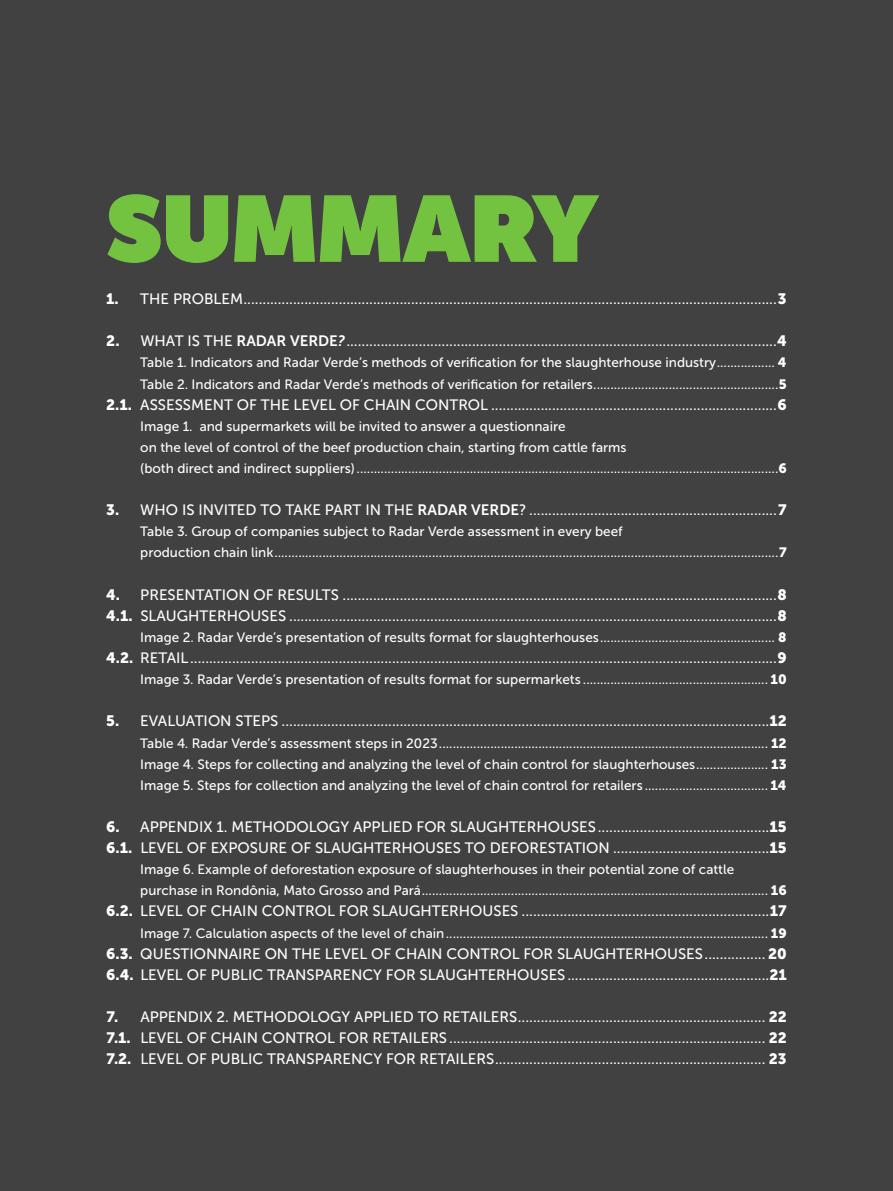
<style>
.page{position:relative;width:893px;height:1191px;background:#414141}
.page>*{position:absolute;margin:0;border:0;box-sizing:border-box;transform-origin:0 0}
.t1{font:900 93px "Museo Sans Display";color:#73c341}
.t2{font:15px/21.1px "Museo Sans 500";color:#fff}
.t3{font:13.5px/21.1px "Museo Sans 500";color:#fff}
.s1{font-family:"Museo Sans 900"}
.s2{font-family:"Museo Sans 700"}
.s3{font-family:"Museo Sans 700";font-style:italic}
</style>
<div class="page">
<h1 class="t1" style="left:106px;top:174px;width:493px">SUMMARY</h1>
<p class="t2" style="left:106px;top:288px;width:682px"><span class="s1">1.</span> THE PROBLEM............................................................................................................................................<span class="s1">3</span></p>
<p class="t2" style="left:106px;top:330px;width:682px"><span class="s1">2.</span> WHAT IS THE <span class="s2">RADAR VERDE</span><span class="s3">?</span>.................................................................................................................<span class="s1">4</span></p>
<p class="t3" style="left:140px;top:352px;width:648px">Table 1. Indicators and Radar Verde’s methods of verification for the slaughterhouse industry................. <span class="s1">4<br></span>Table 2. Indicators and Radar Verde’s methods of verification for retailers......................................................<span class="s1">5</span></p>
<p class="t2" style="left:106px;top:394px;width:682px"><span class="s1">2.1.</span> ASSESSMENT OF THE LEVEL OF CHAIN CONTROL ...........................................................................<span class="s1">6</span></p>
<p class="t3" style="left:140px;top:415px;width:648px">Image 1. and supermarkets will be invited to answer a questionnaire<br>on the level of control of the beef production chain, starting from cattle farms<br>(both direct and indirect suppliers)...........................................................................................................................<span class="s1">6</span></p>
<p class="t2" style="left:106px;top:499px;width:682px"><span class="s1">3.</span> WHO IS INVITED TO TAKE PART IN THE <span class="s2">RADAR VERDE</span>? .................................................................<span class="s1">7</span></p>
<p class="t3" style="left:140px;top:521px;width:648px">Table 3. Group of companies subject to Radar Verde assessment in every beef<br>production chain link...................................................................................................................................................<span class="s1">7</span></p>
<p class="t2" style="left:106px;top:584px;width:682px"><span class="s1">4.</span> PRESENTATION OF RESULTS ..................................................................................................................<span class="s1">8<br>4.1.</span> SLAUGHTERHOUSES ................................................................................................................................<span class="s1">8</span></p>
<p class="t3" style="left:140px;top:627px;width:648px">Image 2. Radar Verde’s presentation of results format for slaughterhouses................................................... <span class="s1">8</span></p>
<p class="t2" style="left:106px;top:647px;width:682px"><span class="s1">4.2.</span> RETAIL..........................................................................................................................................................<span class="s1">9</span></p>
<p class="t3" style="left:140px;top:669px;width:648px">Image 3. Radar Verde’s presentation of results format for supermarkets ...................................................... <span class="s1">10</span></p>
<p class="t2" style="left:106px;top:710px;width:682px"><span class="s1">5.</span> EVALUATION STEPS ................................................................................................................................<span class="s1">12</span></p>
<p class="t3" style="left:140px;top:732px;width:648px;text-align:justify">Table 4. Radar Verde’s assessment steps in 2023................................................................................................ <span class="s1">12<br></span>Image 4. Steps for collecting and analyzing the level of chain control for slaughterhouses..................... <span class="s1">13<br></span>Image 5. Steps for collection and analyzing the level of chain control for retailers .................................... <span class="s1">14</span></p>
<p class="t2" style="left:106px;top:816px;width:682px"><span class="s1">6.</span> APPENDIX 1. METHODOLOGY APPLIED FOR SLAUGHTERHOUSES.............................................<span class="s1">15<br>6.1.</span> LEVEL OF EXPOSURE OF SLAUGHTERHOUSES TO DEFORESTATION .........................................<span class="s1">15</span></p>
<p class="t3" style="left:140px;top:859px;width:648px">Image 6. Example of deforestation exposure of slaughterhouses in their potential zone of cattle purchase in Rondônia, Mato Grosso and Pará..................................................................................................... <span class="s1">16</span></p>
<p class="t2" style="left:106px;top:900px;width:682px"><span class="s1">6.2.</span> LEVEL OF CHAIN CONTROL FOR SLAUGHTERHOUSES .................................................................<span class="s1">17</span></p>
<p class="t3" style="left:140px;top:922px;width:648px">Image 7. Calculation aspects of the level of chain.............................................................................................. <span class="s1">19</span></p>
<p class="t2" style="left:106px;top:943px;width:682px"><span class="s1">6.3.</span> QUESTIONNAIRE ON THE LEVEL OF CHAIN CONTROL FOR SLAUGHTERHOUSES................ <span class="s1">20<br>6.4.</span> LEVEL OF PUBLIC TRANSPARENCY FOR SLAUGHTERHOUSES.....................................................<span class="s1">21</span></p>
<p class="t2" style="left:106px;top:1006px;width:682px;text-align:justify"><span class="s1">7.</span> APPENDIX 2. METHODOLOGY APPLIED TO RETAILERS................................................................. <span class="s1">22<br>7.1.</span> LEVEL OF CHAIN CONTROL FOR RETAILERS ................................................................................... <span class="s1">22<br>7.2.</span> LEVEL OF PUBLIC TRANSPARENCY FOR RETAILERS....................................................................... <span class="s1">23</span></p>
</div>
